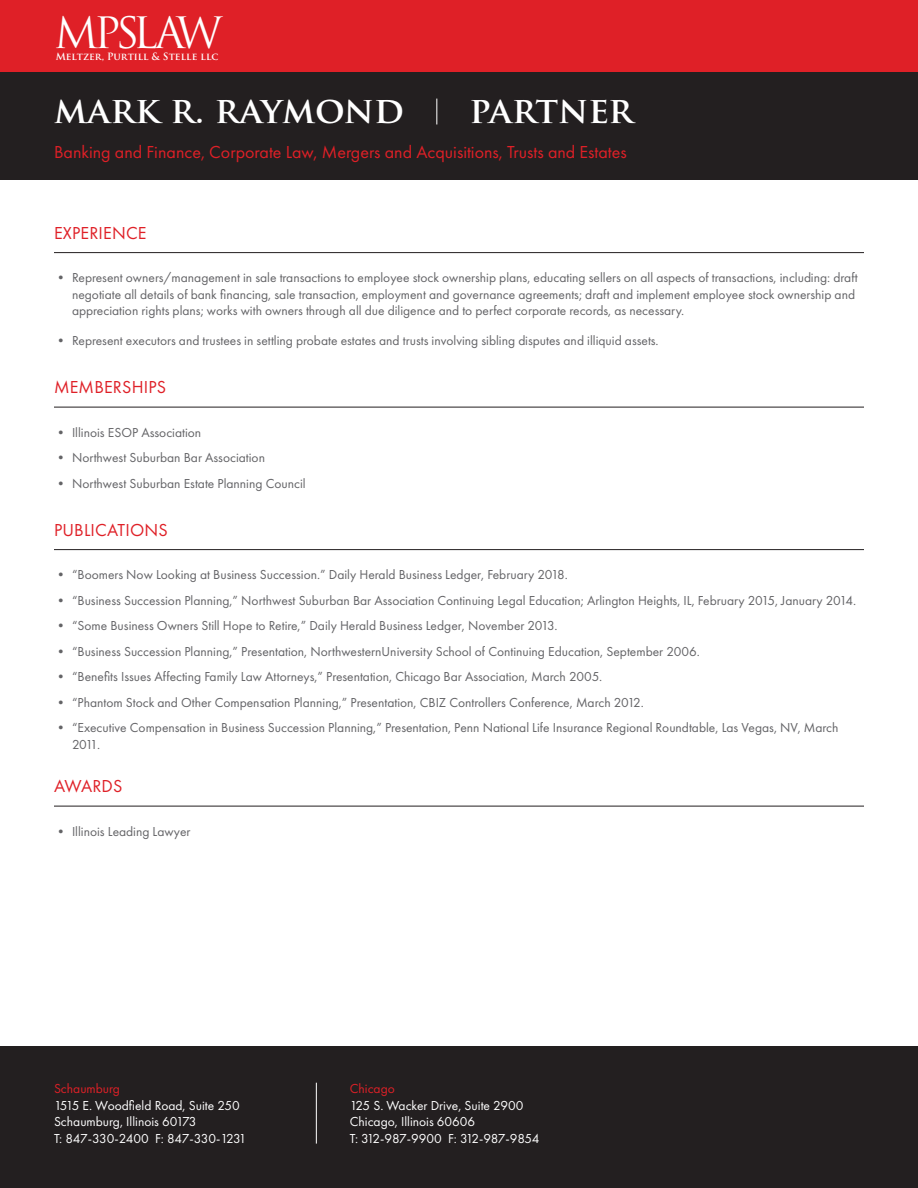
<style>
.page{position:relative;width:918px;height:1188px;background:#fff}
.page>*{position:absolute;margin:0;border:0;box-sizing:border-box;transform-origin:0 0}
.t1{font:42.15px "Trajan Pro";letter-spacing:-.115em;color:#fff}
.t2{font:700 36px "Trajan Pro";color:#fff}
.t3{font:18px "Futura PT";color:#df2027}
.t4{font:13.5px/16.5px "Futura PT";color:#636366}
.t5{font:13.5px "Futura PT";color:#fff}
.t6{font:13.5px "Futura PT";letter-spacing:-.025em;color:#fff}
.t7{font:13.5px "Futura PT";letter-spacing:-.03em;color:#fff}
.t8{font:13.5px "Futura PT";color:#df2027}
.t9{font:700 9.75px "Trajan Pro";color:#fff}
</style>
<div class="page">
<div style="left:0;top:0;width:918px;height:72px;background:#df2027"></div>
<div style="left:0;top:72px;width:918px;height:108px;background:#231f20"></div>
<hr style="left:54px;top:252px;width:810px;height:1px;background:#231f20">
<hr style="left:54px;top:407px;width:810px;height:1px;background:#231f20">
<hr style="left:54px;top:549px;width:810px;height:1px;background:#231f20">
<hr style="left:54px;top:806px;width:810px;height:1px;background:#231f20">
<svg style="left:436px;top:99px;width:1px;height:25px"></svg>
<div style="left:0;top:1047px;width:918px;height:141px;background:#231f20"></div>
<hr style="left:316px;top:1083px;width:1px;height:61px;background:#fff">
<p class="t1" style="left:54px;top:6px;width:132px">MPSLA</p>
<p class="t9" style="left:56px;top:51px;width:164px">Meltzer, Purtill &amp; Stelle llc</p>
<p class="t1" style="left:176px;top:6px;width:48px">W</p>
<p class="t2" style="left:54px;top:88px;width:352px">mark r. raymond</p>
<p class="t2" style="left:470px;top:88px;width:165px">partner</p>
<p class="t3" style="left:54px;top:141px;width:574px">Banking and Finance, Corporate Law, Mergers and Acquisitions, Trusts and Estates</p>
<p class="t3" style="left:54px;top:222px;width:94px">EXPERIENCE</p>
<p class="t4" style="left:72px;top:269px;width:787px;text-indent:-18px">• Represent owners/management in sale transactions to employee stock ownership plans, educating sellers on all aspects of transactions, including: draft negotiate all details of bank financing, sale transaction, employment and governance agreements; draft and implement employee stock ownership and appreciation rights plans; works with owners through all due diligence and to perfect corporate records, as necessary.</p>
<p class="t4" style="left:54px;top:332px;width:606px">• Represent executors and trustees in settling probate estates and trusts involving sibling disputes and illiquid assets.</p>
<p class="t3" style="left:54px;top:377px;width:113px">MEMBERSHIPS</p>
<p class="t4" style="left:54px;top:424px;width:149px">• Illinois ESOP Association</p>
<p class="t4" style="left:54px;top:449px;width:213px">• Northwest Suburban Bar Association</p>
<p class="t4" style="left:54px;top:475px;width:253px">• Northwest Suburban Estate Planning Council</p>
<p class="t3" style="left:54px;top:519px;width:115px">PUBLICATIONS</p>
<p class="t4" style="left:54px;top:566px;width:515px">• “Boomers Now Looking at Business Succession.” Daily Herald Business Ledger, February 2018.</p>
<p class="t4" style="left:54px;top:592px;width:804px">• “Business Succession Planning,” Northwest Suburban Bar Association Continuing Legal Education; Arlington Heights, IL, February 2015, January 2014.</p>
<p class="t4" style="left:54px;top:617px;width:505px">• “Some Business Owners Still Hope to Retire,” Daily Herald Business Ledger, November 2013.</p>
<p class="t4" style="left:54px;top:643px;width:647px">• “Business Succession Planning,” Presentation, NorthwesternUniversity School of Continuing Education, September 2006.</p>
<p class="t4" style="left:54px;top:668px;width:550px">• “Benefits Issues Affecting Family Law Attorneys,” Presentation, Chicago Bar Association, March 2005.</p>
<p class="t4" style="left:54px;top:694px;width:591px">• “Phantom Stock and Other Compensation Planning,” Presentation, CBIZ Controllers Conference, March 2012.</p>
<p class="t4" style="left:72px;top:719px;width:768px;text-indent:-18px">• “Executive Compensation in Business Succession Planning,” Presentation, Penn National Life Insurance Regional Roundtable, Las Vegas, NV, March<br>2011.</p>
<p class="t3" style="left:54px;top:776px;width:70px">AWARDS</p>
<p class="t4" style="left:54px;top:823px;width:138px">• Illinois Leading Lawyer</p>
<p class="t8" style="left:54px;top:1080px;width:68px">Schaumburg</p>
<p class="t5" style="left:54px;top:1097px;width:187px">1515 E. Woodfield Road, Suite 250</p>
<p class="t5" style="left:54px;top:1113px;width:144px">Schaumburg, Illinois 60173</p>
<p class="t6" style="left:54px;top:1130px;width:194px">T: 847-330-2400 F: 847-330-1231</p>
<p class="t8" style="left:350px;top:1080px;width:47px">Chicago</p>
<p class="t5" style="left:350px;top:1097px;width:175px">125 S. Wacker Drive, Suite 2900</p>
<p class="t5" style="left:350px;top:1113px;width:127px">Chicago, Illinois 60606</p>
<p class="t7" style="left:350px;top:1130px;width:191px">T: 312-987-9900 F: 312-987-9854</p>
</div>
